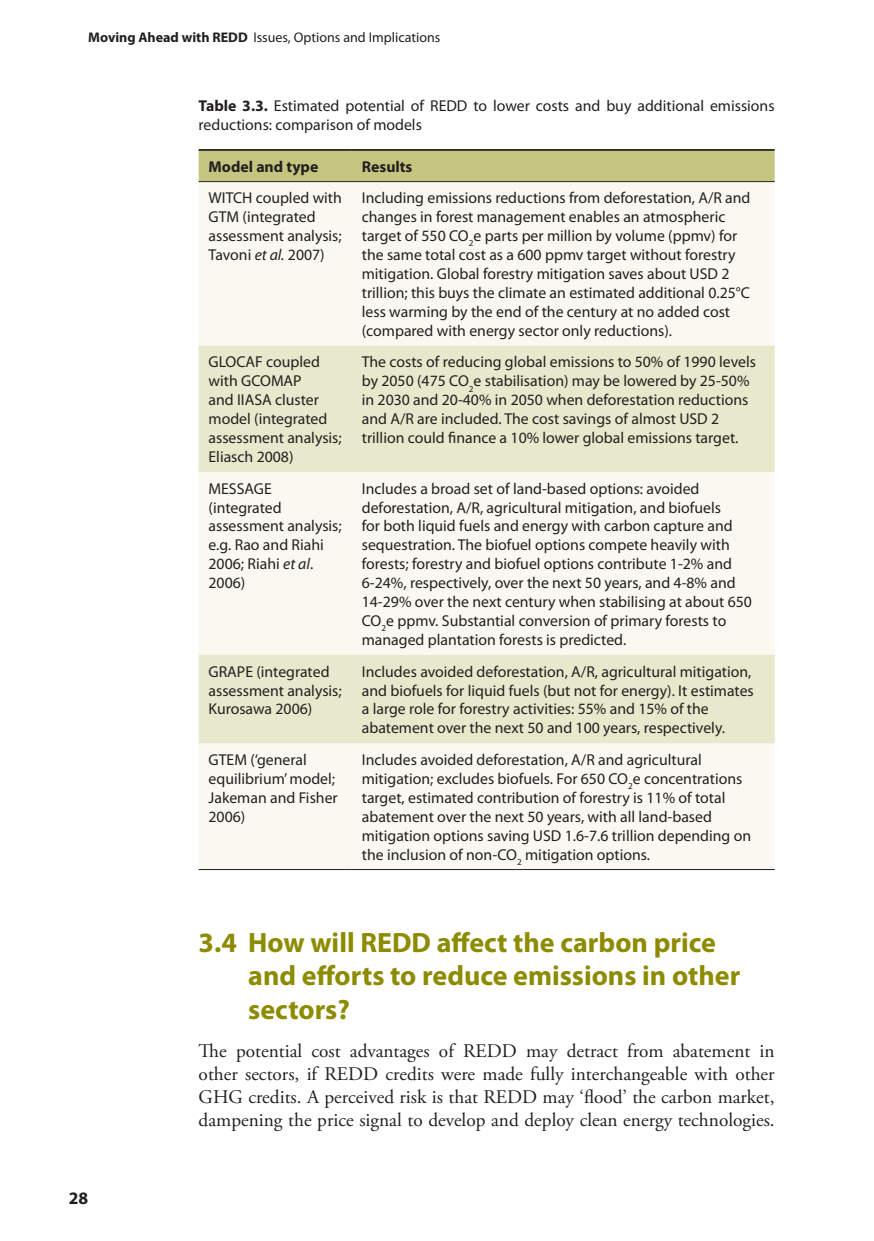
<style>
.page{position:relative;width:874px;height:1241px;background:#fff}
.page>*{position:absolute;margin:0;border:0;box-sizing:border-box;transform-origin:0 0}
.t1{font:700 28px/33.6px "Myriad Pro";color:#8d8b00}
.t2{font:19.25px/23.1px "Adobe Garamond Pro";color:#231f20;text-align:justify}
.t3{font:700 17.5px "Myriad Pro";color:#231f20}
.t4{font:15.75px/18.9px "Myriad Pro";color:#231f20}
.t5{font:700 15.75px "Myriad Pro";color:#231f20}
.t6{font:14px "Myriad Pro";color:#231f20}
.s1{font-weight:700}
.s2{font-style:italic}
</style>
<div class="page">
<div style="left:198px;top:151px;width:576px;height:30px;background:#c6c580"></div>
<div style="left:198px;top:182px;width:576px;height:687px;background:#f9f9f2"></div>
<svg style="left:198px;top:345px;width:576px;height:398px;fill:#e8e8cc"></svg>
<hr style="left:198px;top:149px;width:154px;height:2px;background:#231f20">
<hr style="left:352px;top:149px;width:422px;height:2px;background:#231f20">
<hr style="left:198px;top:181px;width:154px;height:1px;background:#231f20">
<hr style="left:352px;top:181px;width:422px;height:1px;background:#231f20">
<hr style="left:198px;top:869px;width:154px;height:1px;background:#231f20">
<hr style="left:352px;top:869px;width:422px;height:1px;background:#231f20">
<p class="t6" style="left:88px;top:29px;width:353px"><span class="s1">Moving Ahead with REDD</span> Issues, Options and Implications</p>
<p class="t4" style="left:198px;top:96px;width:577px"><span class="s1">Table 3.3.</span> Estimated potential of REDD to lower costs and buy additional emissions reductions: comparison of models</p>
<p class="t5" style="left:208px;top:156px;width:111px">Model and type</p>
<p class="t5" style="left:361px;top:156px;width:52px">Results</p>
<p class="t4" style="left:208px;top:188px;width:135px">WITCH coupled with<br>GTM (integrated assessment analysis;<br>Tavoni <span class="s2">et al.</span> 2007)</p>
<p class="t4" style="left:361px;top:188px;width:390px">Including emissions reductions from deforestation, A/R and changes in forest management enables an atmospheric target of 550 CO<sub>2</sub>e parts per million by volume (ppmv) for the same total cost as a 600 ppmv target without forestry mitigation. Global forestry mitigation saves about USD 2 trillion; this buys the climate an estimated additional 0.25°C less warming by the end of the century at no added cost (compared with energy sector only reductions).</p>
<p class="t4" style="left:208px;top:352px;width:135px">GLOCAF coupled with GCOMAP<br>and IIASA cluster model (integrated assessment analysis;<br>Eliasch 2008)</p>
<p class="t4" style="left:361px;top:352px;width:395px">The costs of reducing global emissions to 50% of 1990 levels by 2050 (475 CO<sub>2</sub>e stabilisation) may be lowered by 25-50% in 2030 and 20-40% in 2050 when deforestation reductions and A/R are included. The cost savings of almost USD 2 trillion could finance a 10% lower global emissions target.</p>
<p class="t4" style="left:208px;top:478px;width:135px">MESSAGE (integrated assessment analysis; e.g. Rao and Riahi<br>2006; Riahi <span class="s2">et al</span>.<br>2006)</p>
<p class="t4" style="left:361px;top:478px;width:391px">Includes a broad set of land-based options: avoided deforestation, A/R, agricultural mitigation, and biofuels<br>for both liquid fuels and energy with carbon capture and sequestration. The biofuel options compete heavily with forests; forestry and biofuel options contribute 1-2% and 6-24%, respectively, over the next 50 years, and 4-8% and 14-29% over the next century when stabilising at about 650<br>CO<sub>2</sub>e ppmv. Substantial conversion of primary forests to managed plantation forests is predicted.</p>
<p class="t4" style="left:208px;top:661px;width:135px">GRAPE (integrated assessment analysis;<br>Kurosawa 2006)</p>
<p class="t4" style="left:361px;top:661px;width:393px">Includes avoided deforestation, A/R, agricultural mitigation, and biofuels for liquid fuels (but not for energy). It estimates a large role for forestry activities: 55% and 15% of the abatement over the next 50 and 100 years, respectively.</p>
<p class="t4" style="left:208px;top:750px;width:131px">GTEM (‘general equilibrium’ model;<br>Jakeman and Fisher<br>2006)</p>
<p class="t4" style="left:361px;top:750px;width:390px">Includes avoided deforestation, A/R and agricultural mitigation; excludes biofuels. For 650 CO<sub>2</sub>e concentrations target, estimated contribution of forestry is 11% of total abatement over the next 50 years, with all land-based mitigation options saving USD 1.6-7.6 trillion depending on the inclusion of non-CO<sub>2</sub> mitigation options.</p>
<p class="t3" style="left:69px;top:1186px;width:21px">28</p>
<h1 class="t1" style="left:248px;top:924px;width:493px;text-indent:-50px">3.4 How will REDD affect the carbon price and efforts to reduce emissions in other sectors?</h1>
<p class="t2" style="left:198px;top:1039px;width:577px">The potential cost advantages of REDD may detract from abatement in other sectors, if REDD credits were made fully interchangeable with other GHG credits. A perceived risk is that REDD may ‘flood’ the carbon market, dampening the price signal to develop and deploy clean energy technologies.</p>
</div>
